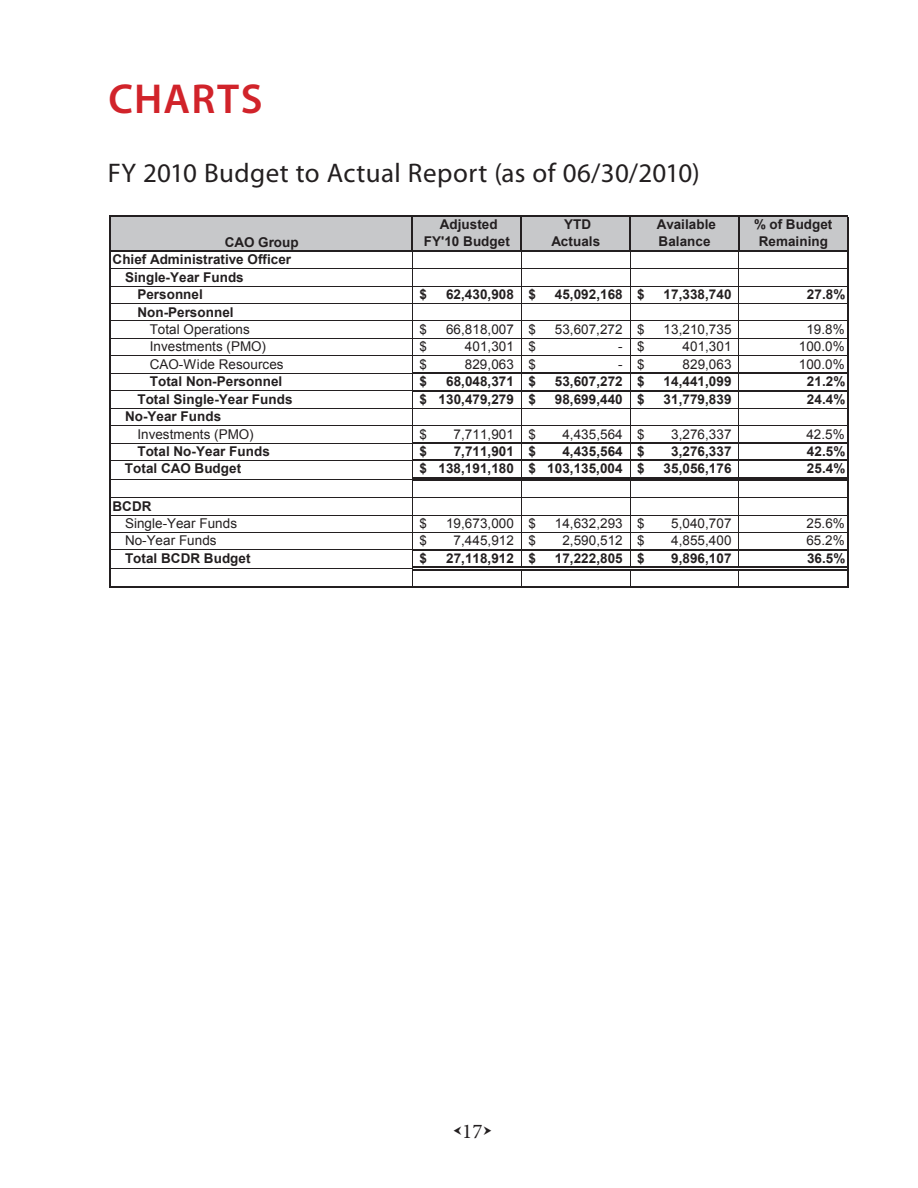
<style>
.page{position:relative;width:918px;height:1188px;background:#fff}
.page>*{position:absolute;margin:0;border:0;box-sizing:border-box;transform-origin:0 0}
.t1{font:600 42px "Myriad Pro";letter-spacing:.03em;color:#d1232a}
.t2{font:27px "Myriad Pro";letter-spacing:.015em;color:#231f20}
.t3{font:21px "Minion Pro";color:#231f20}
.t4{font:700 16.5px "Arial";color:#231f20}
.t5{font:700 13.5px/17.7px "Arial";letter-spacing:.005em;color:#231f20;text-align:center}
.t6{font:13.5px "Arial";letter-spacing:.005em;color:#231f20}
</style>
<div class="page">
<div style="left:111px;top:216px;width:737px;height:35px;background:#c7c8ca"></div>
<hr style="left:412px;top:217px;width:1px;height:35px;background:#231f20">
<hr style="left:520px;top:217px;width:2px;height:35px;background:#231f20">
<hr style="left:629px;top:217px;width:2px;height:35px;background:#231f20">
<hr style="left:738px;top:217px;width:2px;height:35px;background:#231f20">
<hr style="left:111px;top:373px;width:301px;height:1px;background:#231f20">
<hr style="left:412px;top:252px;width:1px;height:120px;background:#231f20">
<hr style="left:521px;top:252px;width:1px;height:120px;background:#231f20">
<hr style="left:630px;top:252px;width:1px;height:120px;background:#231f20">
<hr style="left:739px;top:252px;width:1px;height:120px;background:#231f20">
<hr style="left:111px;top:391px;width:301px;height:1px;background:#231f20">
<svg style="left:412px;top:374px;width:1px;height:16px"></svg>
<svg style="left:521px;top:374px;width:1px;height:16px"></svg>
<svg style="left:630px;top:374px;width:1px;height:16px"></svg>
<hr style="left:111px;top:443px;width:301px;height:1px;background:#231f20">
<hr style="left:412px;top:391px;width:1px;height:51px;background:#231f20">
<hr style="left:521px;top:391px;width:1px;height:51px;background:#231f20">
<hr style="left:630px;top:391px;width:1px;height:51px;background:#231f20">
<hr style="left:739px;top:391px;width:1px;height:51px;background:#231f20">
<hr style="left:111px;top:460px;width:301px;height:1px;background:#231f20">
<svg style="left:412px;top:444px;width:1px;height:16px"></svg>
<hr style="left:111px;top:479px;width:302px;height:1px;background:#231f20">
<svg style="left:521px;top:444px;width:1px;height:33px"></svg>
<svg style="left:630px;top:444px;width:1px;height:33px"></svg>
<hr style="left:111px;top:550px;width:301px;height:1px;background:#231f20">
<hr style="left:412px;top:461px;width:1px;height:88px;background:#231f20">
<hr style="left:521px;top:481px;width:1px;height:68px;background:#231f20">
<hr style="left:630px;top:481px;width:1px;height:68px;background:#231f20">
<hr style="left:739px;top:481px;width:1px;height:68px;background:#231f20">
<hr style="left:111px;top:568px;width:302px;height:1px;background:#231f20">
<hr style="left:109px;top:215px;width:2px;height:373px;background:#231f20">
<hr style="left:412px;top:551px;width:1px;height:35px;background:#231f20">
<svg style="left:521px;top:551px;width:1px;height:35px"></svg>
<svg style="left:630px;top:551px;width:1px;height:35px"></svg>
<hr style="left:847px;top:217px;width:1px;height:371px;background:#231f20">
<hr style="left:111px;top:215px;width:737px;height:2px;background:#231f20">
<hr style="left:111px;top:250px;width:737px;height:2px;background:#231f20">
<hr style="left:111px;top:269px;width:736px;height:1px;background:#231f20">
<hr style="left:111px;top:286px;width:736px;height:1px;background:#231f20">
<hr style="left:111px;top:303px;width:736px;height:1px;background:#231f20">
<hr style="left:111px;top:321px;width:736px;height:1px;background:#231f20">
<hr style="left:111px;top:338px;width:736px;height:1px;background:#231f20">
<hr style="left:111px;top:356px;width:736px;height:1px;background:#231f20">
<hr style="left:412px;top:372px;width:436px;height:2px;background:#231f20">
<hr style="left:412px;top:390px;width:436px;height:1px;background:#231f20">
<hr style="left:111px;top:408px;width:736px;height:1px;background:#231f20">
<hr style="left:111px;top:426px;width:736px;height:1px;background:#231f20">
<hr style="left:412px;top:442px;width:436px;height:2px;background:#231f20">
<hr style="left:412px;top:460px;width:436px;height:1px;background:#231f20">
<hr style="left:413px;top:477px;width:434px;height:1px;background:#231f20">
<hr style="left:413px;top:480px;width:434px;height:1px;background:#231f20">
<hr style="left:111px;top:497px;width:736px;height:1px;background:#231f20">
<hr style="left:111px;top:515px;width:736px;height:1px;background:#231f20">
<hr style="left:111px;top:532px;width:736px;height:1px;background:#231f20">
<hr style="left:412px;top:549px;width:436px;height:2px;background:#231f20">
<hr style="left:413px;top:566px;width:434px;height:2px;background:#231f20">
<hr style="left:413px;top:569px;width:434px;height:1px;background:#231f20">
<hr style="left:111px;top:586px;width:737px;height:2px;background:#231f20">
<h1 class="t1" style="left:108px;top:72px;width:156px">CHARTS</h1>
<h2 class="t2" style="left:108px;top:157px;width:594px">FY 2010 Budget to Actual Report (as of 06/30/2010)</h2>
<p class="t4" style="left:113px;top:172px;width:425px">FY 2010 Budget to Actual Report (as of June 30, 2010)</p>
<p class="t5" style="left:225px;top:234px;width:75px">CAO Group</p>
<p class="t5" style="left:424px;top:216px;width:87px">Adjusted<br>FY'10 Budget</p>
<p class="t5" style="left:551px;top:216px;width:50px">YTD<br>Actuals</p>
<p class="t5" style="left:657px;top:216px;width:61px;text-align:left">Available<br>Balance</p>
<p class="t5" style="left:754px;top:216px;width:80px">% of Budget<br>Remaining</p>
<p class="t5" style="left:113px;top:251px;width:180px">Chief Administrative Officer</p>
<p class="t5" style="left:125px;top:269px;width:120px">Single-Year Funds</p>
<p class="t5" style="left:137px;top:286px;width:67px">Personnel</p>
<p class="t5" style="left:420px;top:286px;width:9px">$</p>
<p class="t5" style="left:446px;top:286px;width:91px">62,430,908 $</p>
<p class="t5" style="left:555px;top:286px;width:91px">45,092,168 $</p>
<p class="t5" style="left:664px;top:286px;width:69px">17,338,740</p>
<p class="t5" style="left:807px;top:286px;width:40px">27.8%</p>
<p class="t5" style="left:137px;top:303px;width:98px">Non-Personnel</p>
<p class="t6" style="left:150px;top:320px;width:102px">Total Operations</p>
<p class="t6" style="left:420px;top:320px;width:9px">$</p>
<p class="t6" style="left:446px;top:320px;width:91px">66,818,007 $</p>
<p class="t6" style="left:555px;top:320px;width:91px">53,607,272 $</p>
<p class="t6" style="left:664px;top:320px;width:69px">13,210,735</p>
<p class="t6" style="left:806px;top:320px;width:40px">19.8%</p>
<p class="t6" style="left:150px;top:338px;width:118px">Investments (PMO)</p>
<p class="t6" style="left:420px;top:338px;width:9px">$</p>
<p class="t6" style="left:465px;top:338px;width:72px">401,301 $</p>
<p class="t6" style="left:683px;top:338px;width:50px">401,301</p>
<p class="t6" style="left:618px;top:338px;width:28px">- $</p>
<p class="t6" style="left:799px;top:338px;width:47px">100.0%</p>
<p class="t6" style="left:150px;top:355px;width:135px">CAO-Wide Resources</p>
<p class="t6" style="left:420px;top:355px;width:9px">$</p>
<p class="t6" style="left:465px;top:355px;width:73px">829,063 $</p>
<p class="t6" style="left:683px;top:355px;width:50px">829,063</p>
<p class="t6" style="left:618px;top:355px;width:28px">- $</p>
<p class="t6" style="left:799px;top:355px;width:47px">100.0%</p>
<p class="t5" style="left:150px;top:373px;width:134px">Total Non-Personnel</p>
<p class="t5" style="left:420px;top:373px;width:9px">$</p>
<p class="t5" style="left:446px;top:373px;width:91px">68,048,371 $</p>
<p class="t5" style="left:555px;top:373px;width:91px">53,607,272 $</p>
<p class="t5" style="left:664px;top:373px;width:69px">14,441,099</p>
<p class="t5" style="left:807px;top:373px;width:40px">21.2%</p>
<p class="t5" style="left:137px;top:391px;width:157px">Total Single-Year Funds</p>
<p class="t5" style="left:420px;top:391px;width:118px">$ 130,479,279 $</p>
<p class="t5" style="left:555px;top:391px;width:91px">98,699,440 $</p>
<p class="t5" style="left:664px;top:391px;width:69px">31,779,839</p>
<p class="t5" style="left:807px;top:391px;width:40px">24.4%</p>
<p class="t5" style="left:125px;top:408px;width:98px">No-Year Funds</p>
<p class="t6" style="left:137px;top:425px;width:118px">Investments (PMO)</p>
<p class="t6" style="left:420px;top:425px;width:9px">$</p>
<p class="t6" style="left:454px;top:425px;width:84px">7,711,901 $</p>
<p class="t6" style="left:562px;top:425px;width:84px">4,435,564 $</p>
<p class="t6" style="left:671px;top:425px;width:62px">3,276,337</p>
<p class="t6" style="left:806px;top:425px;width:40px">42.5%</p>
<p class="t5" style="left:137px;top:443px;width:134px">Total No-Year Funds</p>
<p class="t5" style="left:420px;top:443px;width:9px">$</p>
<p class="t5" style="left:454px;top:443px;width:84px">7,711,901 $</p>
<p class="t5" style="left:562px;top:443px;width:84px">4,435,564 $</p>
<p class="t5" style="left:671px;top:443px;width:62px">3,276,337</p>
<p class="t5" style="left:807px;top:443px;width:40px">42.5%</p>
<p class="t5" style="left:125px;top:460px;width:118px">Total CAO Budget</p>
<p class="t5" style="left:420px;top:460px;width:227px">$ 138,191,180 $ 103,135,004 $</p>
<p class="t5" style="left:664px;top:460px;width:69px">35,056,176</p>
<p class="t5" style="left:807px;top:460px;width:40px">25.4%</p>
<p class="t5" style="left:113px;top:497px;width:40px">BCDR</p>
<p class="t6" style="left:125px;top:514px;width:114px">Single-Year Funds</p>
<p class="t6" style="left:420px;top:514px;width:9px">$</p>
<p class="t6" style="left:446px;top:514px;width:91px">19,673,000 $</p>
<p class="t6" style="left:555px;top:514px;width:91px">14,632,293 $</p>
<p class="t6" style="left:671px;top:514px;width:62px">5,040,707</p>
<p class="t6" style="left:806px;top:514px;width:40px">25.6%</p>
<p class="t6" style="left:125px;top:532px;width:93px">No-Year Funds</p>
<p class="t6" style="left:420px;top:532px;width:9px">$</p>
<p class="t6" style="left:454px;top:532px;width:84px">7,445,912 $</p>
<p class="t6" style="left:562px;top:532px;width:84px">2,590,512 $</p>
<p class="t6" style="left:671px;top:532px;width:62px">4,855,400</p>
<p class="t6" style="left:806px;top:532px;width:40px">65.2%</p>
<p class="t5" style="left:125px;top:549px;width:127px">Total BCDR Budget</p>
<p class="t5" style="left:420px;top:549px;width:9px">$</p>
<p class="t5" style="left:446px;top:549px;width:91px">27,118,912 $</p>
<p class="t5" style="left:555px;top:549px;width:91px">17,222,805 $</p>
<p class="t5" style="left:671px;top:549px;width:62px">9,896,107</p>
<p class="t5" style="left:807px;top:549px;width:40px">36.5%</p>
<h3 class="t3" style="left:462px;top:1119px;width:22px">17</h3>
</div>
